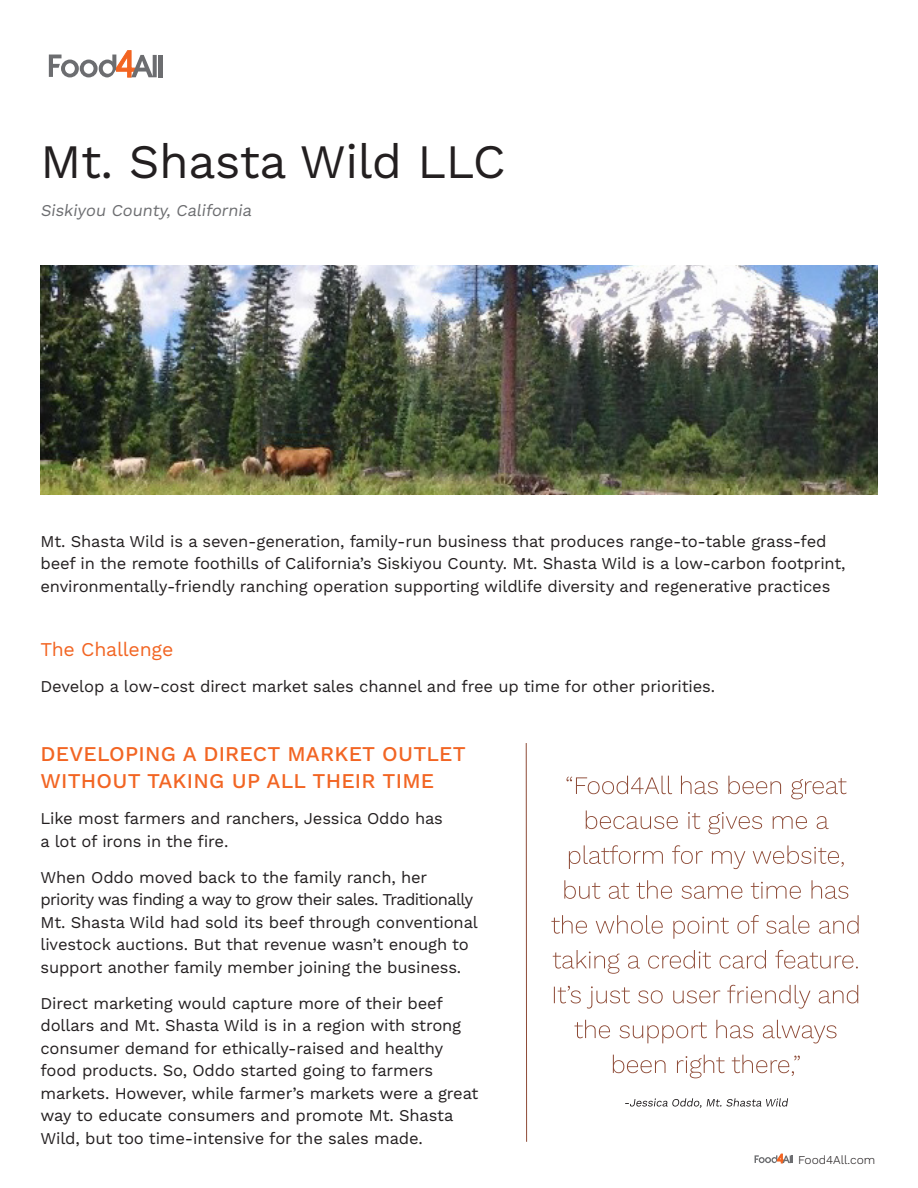
<style>
.page{position:relative;width:918px;height:1188px;background:#fff}
.page>*{position:absolute;margin:0;border:0;box-sizing:border-box;transform-origin:0 0}
.t1{font:48px "Work Sans";letter-spacing:-.01em;color:#231f20}
.Heads{font:500 21px/27px "Work Sans";letter-spacing:.01em;color:#f26523}
.Subhead{font:19.5px "Work Sans";letter-spacing:-.01em;color:#f26523}
.Body_copy{font:16.5px/22.5px "Work Sans";letter-spacing:-.01em;color:#231f20}
.t2{font:16.5px "Work Sans";color:#6d6e71}
.t3{font:300 12px "Work Sans";color:#231f20}
</style>
<div class="page">
<svg style="left:755px;top:1154px;width:38px;height:9px"></svg>
<svg style="left:49px;top:50px;width:108px;height:28px"></svg>
<hr style="left:159px;top:55px;width:4px;height:22px;background:#6c6d70">
<img style="left:40px;top:266px;width:838px;height:229px">
<hr style="left:526px;top:743px;width:1px;height:399px;background:#8e4b37">
<svg style="left:625px;top:1098px;width:163px;height:10px"></svg>
<svg style="left:613px;top:1055px;width:187px;height:23px"></svg>
<svg style="left:574px;top:1020px;width:263px;height:23px"></svg>
<svg style="left:554px;top:985px;width:304px;height:24px"></svg>
<svg style="left:553px;top:950px;width:305px;height:24px"></svg>
<svg style="left:551px;top:915px;width:308px;height:24px"></svg>
<svg style="left:564px;top:880px;width:284px;height:19px"></svg>
<svg style="left:569px;top:845px;width:275px;height:24px"></svg>
<svg style="left:586px;top:811px;width:243px;height:23px"></svg>
<svg style="left:566px;top:776px;width:281px;height:23px"></svg>
<p class="t1" style="left:40px;top:134px;width:467px">Mt. Shasta Wild LLC</p>
<p class="t2" style="left:40px;top:200px;width:215px">Siskiyou County, California</p>
<p class="Body_copy" style="left:40px;top:530px;width:807px">Mt. Shasta Wild is a seven-generation, family-run business that produces range-to-table grass-fed beef in the remote foothills of California’s Siskiyou County. Mt. Shasta Wild is a low-carbon footprint, environmentally-friendly ranching operation supporting wildlife diversity and regenerative practices</p>
<p class="Subhead" style="left:40px;top:638px;width:134px">The Challenge</p>
<p class="Body_copy" style="left:40px;top:676px;width:676px">Develop a low-cost direct market sales channel and free up time for other priorities.</p>
<p class="Heads" style="left:40px;top:741px;width:427px">DEVELOPING A DIRECT MARKET OUTLET<br>WITHOUT TAKING UP ALL THEIR TIME</p>
<p class="Body_copy" style="left:40px;top:808px;width:404px">Like most farmers and ranchers, Jessica Oddo has a lot of irons in the fire.</p>
<p class="Body_copy" style="left:40px;top:866px;width:439px">When Oddo moved back to the family ranch, her priority was finding a way to grow their sales. Traditionally Mt. Shasta Wild had sold its beef through conventional livestock auctions. But that revenue wasn’t enough to support another family member joining the business.</p>
<p class="Body_copy" style="left:40px;top:992px;width:439px">Direct marketing would capture more of their beef dollars and Mt. Shasta Wild is in a region with strong consumer demand for ethically-raised and healthy food products. So, Oddo started going to farmers markets. However, while farmer’s markets were a great way to educate consumers and promote Mt. Shasta Wild, but too time-intensive for the sales made.</p>
<p class="t3" style="left:798px;top:1153px;width:79px">Food4All.com</p>
</div>
